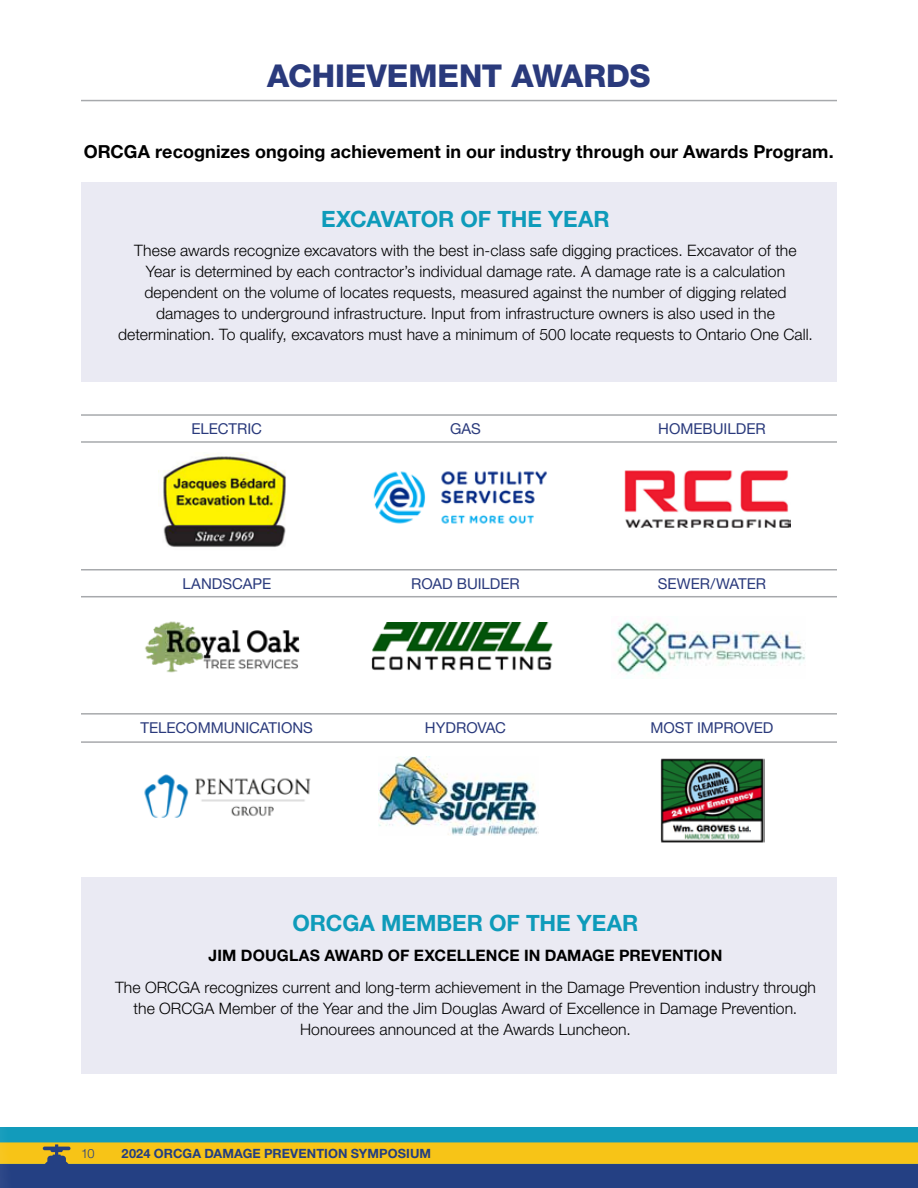
<style>
.page{position:relative;width:918px;height:1188px;background:#fff}
.page>*{position:absolute;margin:0;border:0;box-sizing:border-box;transform-origin:0 0}
.t1{font:800 31.5px "Helvetica Neue";letter-spacing:-.005em;color:#2a3a7c}
.t2{font:700 22.5px "Helvetica Neue";letter-spacing:-.005em;color:#0e9bba}
.t3{font:700 18px "Helvetica Neue";letter-spacing:.005em;color:#000}
.t4{font:300 15.75px/21px "Helvetica Neue";letter-spacing:.005em;color:#000;text-align:center}
.t5{font:700 15.75px "Helvetica Neue";letter-spacing:.01em;color:#000}
.t6{font:15px "Helvetica Neue";color:#2a3a7c}
.t7{font:700 12.75px "Helvetica Neue";letter-spacing:.01em;color:#223e83}
.t8{font:300 12.75px "Helvetica Neue";color:#223e83}
</style>
<div class="page">
<div style="left:0;top:1175px;width:918px;height:13px;background:#244083"></div>
<svg style="left:0;top:1128px;width:918px;height:47px;background:#7d9763"></svg>
<hr style="left:81px;top:441px;width:756px;height:2px;background:#a7a9ac">
<hr style="left:81px;top:596px;width:756px;height:1px;background:#a7a9ac">
<hr style="left:81px;top:741px;width:756px;height:2px;background:#a7a9ac">
<hr style="left:81px;top:713px;width:756px;height:2px;background:#a7a9ac">
<hr style="left:81px;top:414px;width:756px;height:2px;background:#a7a9ac">
<hr style="left:81px;top:569px;width:756px;height:2px;background:#a7a9ac">
<div style="left:81px;top:182px;width:756px;height:200px;background:#eaeaf3"></div>
<div style="left:81px;top:877px;width:756px;height:197px;background:#eaeaf3"></div>
<img style="left:625px;top:470px;width:166px;height:57px">
<img style="left:144px;top:774px;width:167px;height:44px">
<img style="left:371px;top:623px;width:182px;height:48px">
<img style="left:162px;top:454px;width:124px;height:93px">
<img style="left:373px;top:471px;width:174px;height:53px">
<img style="left:144px;top:621px;width:156px;height:52px">
<hr style="left:81px;top:100px;width:756px;height:1px;background:#a7a9ac">
<img style="left:615px;top:620px;width:190px;height:56px">
<img style="left:379px;top:756px;width:160px;height:79px">
<img style="left:660px;top:758px;width:104px;height:85px">
<h1 class="t1" style="left:267px;top:57px;width:385px">ACHIEVEMENT AWARDS</h1>
<p class="t3" style="left:84px;top:140px;width:751px">ORCGA recognizes ongoing achievement in our industry through our Awards Program.</p>
<h2 class="t2" style="left:321px;top:205px;width:290px">EXCAVATOR OF THE YEAR</h2>
<p class="t4" style="left:118px;top:239px;width:696px">These awards recognize excavators with the best in-class safe digging practices. Excavator of the Year is determined by each contractor’s individual damage rate. A damage rate is a calculation dependent on the volume of locates requests, measured against the number of digging related damages to underground infrastructure. Input from infrastructure owners is also used in the determination. To qualify, excavators must have a minimum of 500 locate requests to Ontario One Call.</p>
<p class="t6" style="left:191px;top:420px;width:72px">ELECTRIC</p>
<p class="t6" style="left:450px;top:420px;width:32px">GAS</p>
<p class="t6" style="left:658px;top:420px;width:109px">HOMEBUILDER</p>
<p class="t6" style="left:182px;top:574px;width:90px">LANDSCAPE</p>
<p class="t6" style="left:411px;top:574px;width:110px">ROAD BUILDER</p>
<p class="t6" style="left:658px;top:574px;width:110px">SEWER/WATER</p>
<p class="t6" style="left:141px;top:719px;width:174px">TELECOMMUNICATIONS</p>
<p class="t6" style="left:425px;top:719px;width:83px">HYDROVAC</p>
<p class="t6" style="left:650px;top:719px;width:125px">MOST IMPROVED</p>
<h2 class="t2" style="left:292px;top:909px;width:348px">ORCGA MEMBER OF THE YEAR</h2>
<p class="t5" style="left:209px;top:946px;width:515px">JIM DOUGLAS AWARD OF EXCELLENCE IN DAMAGE PREVENTION</p>
<p class="t4" style="left:115px;top:977px;width:702px">The ORCGA recognizes current and long-term achievement in the Damage Prevention industry through the ORCGA Member of the Year and the Jim Douglas Award of Excellence in Damage Prevention.<br>Honourees announced at the Awards Luncheon.</p>
<p class="t8" style="left:81px;top:1146px;width:15px">10</p>
<p class="t7" style="left:122px;top:1146px;width:311px">2024 ORCGA DAMAGE PREVENTION SYMPOSIUM</p>
</div>
